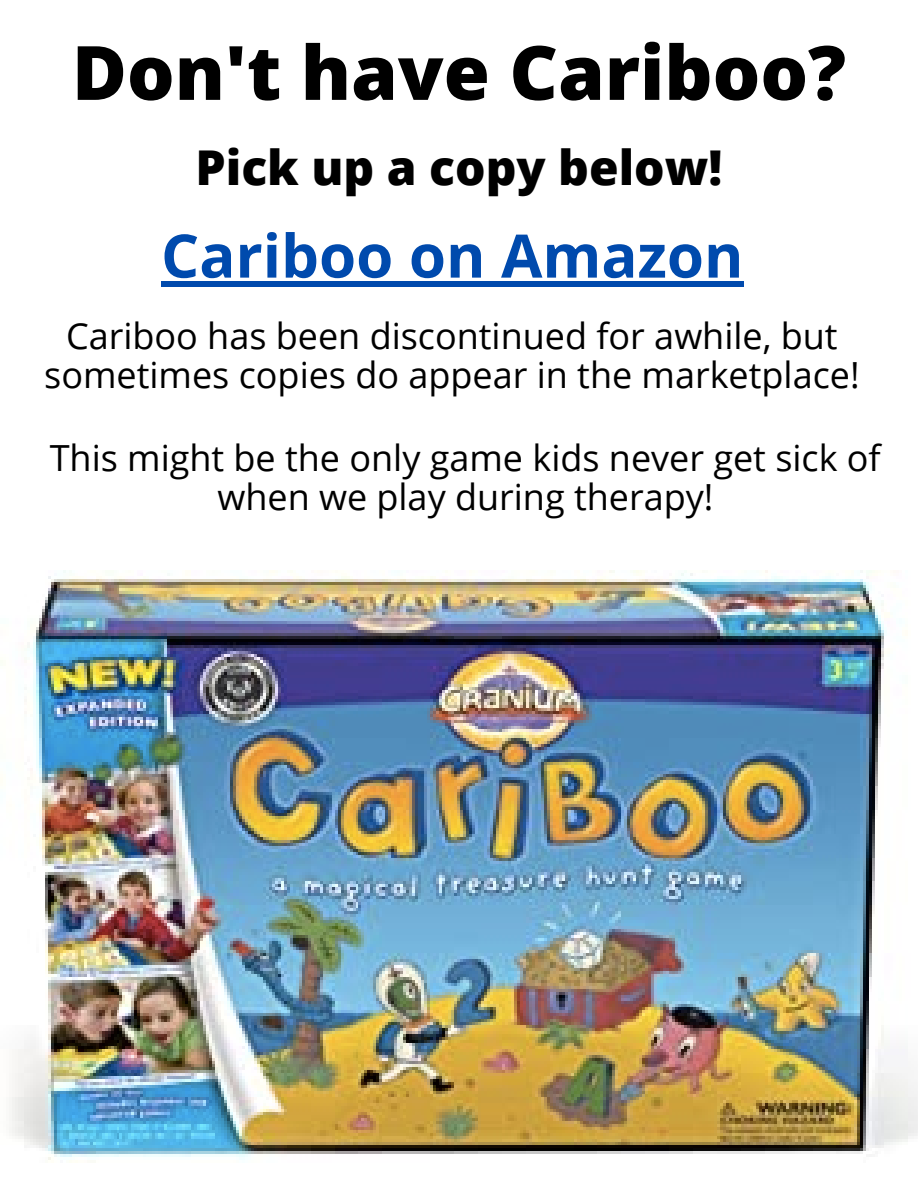
<style>
.page{position:relative;width:918px;height:1188px;background:#fff}
.page>*{position:absolute;margin:0;border:0;box-sizing:border-box;transform-origin:0 0}
.t1{font:800 75px "Open Sans";color:#000}
.t2{font:700 60px "Open Sans";color:#004aad}
.t3{font:800 48px "Open Sans";color:#000}
.t4{font:36px/39.3px "Open Sans";color:#000;text-align:center}
</style>
<div class="page">
<img style="left:0;top:570px;width:918px;height:592px">
<div style="left:161px;top:281px;width:582px;height:6px;background:#004aad"></div>
<p class="t1" style="left:72px;top:20px;width:776px">Don't have Cariboo?</p>
<p class="t3" style="left:196px;top:134px;width:528px">Pick up a copy below!</p>
<p class="t2" style="left:161px;top:214px;width:584px">Cariboo on Amazon</p>
<p class="t4" style="left:44px;top:315px;width:817px">Cariboo has been discontinued for awhile, but sometimes copies do appear in the marketplace!</p>
<p class="t4" style="left:50px;top:437px;width:833px">This might be the only game kids never get sick of when we play during therapy!</p>
</div>
